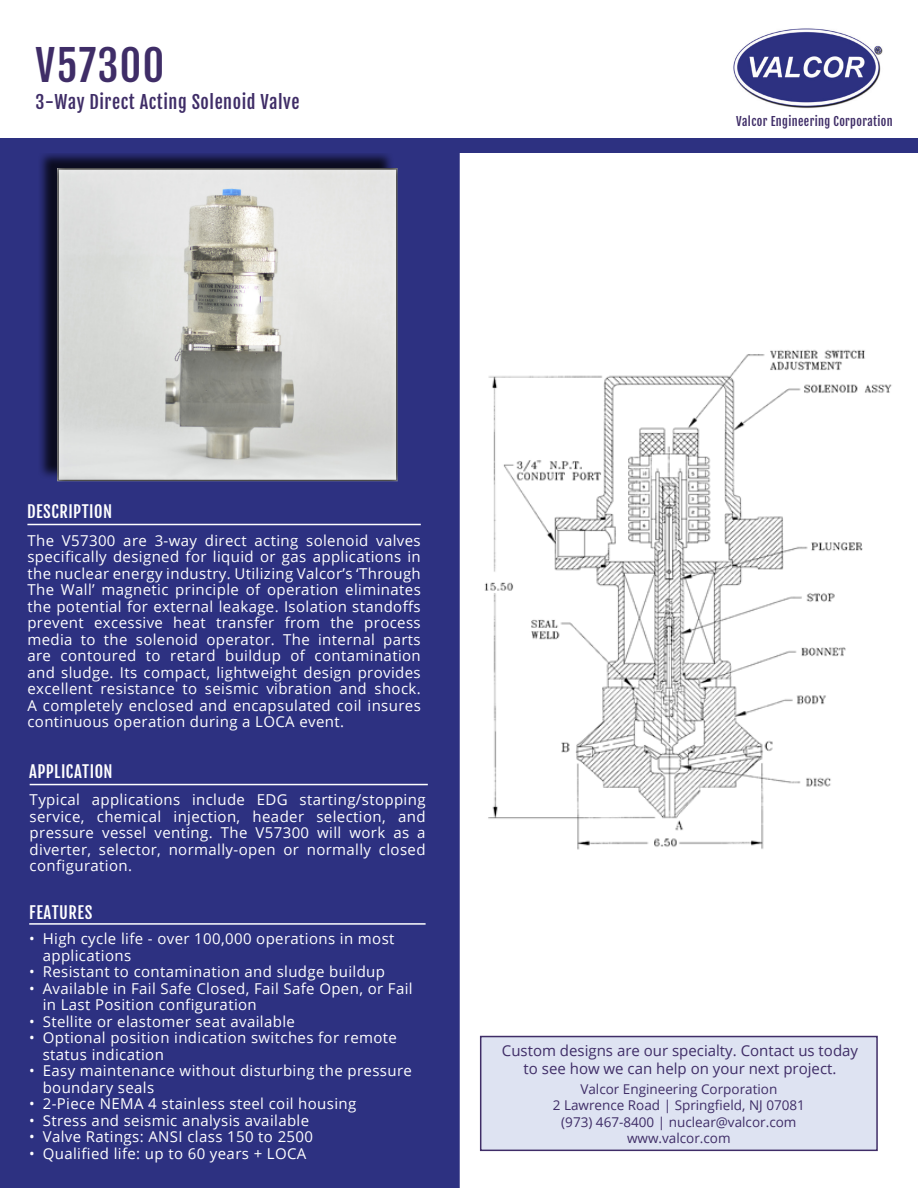
<style>
.page{position:relative;width:918px;height:1188px;background:#fff}
.page>*{position:absolute;margin:0;border:0;box-sizing:border-box;transform-origin:0 0}
.Main_Head{font:42px "Fjalla One";letter-spacing:.03em;color:#3f2d67}
.Subheading{font:18px "Fjalla One";letter-spacing:.03em;color:#3f2d67}
.Desc_Feat_App_HEADER{font:16.5px "Fjalla One";letter-spacing:.03em;color:#fff}
.Grey_bar_HEADER{font:15px/16.5px "Open Sans";letter-spacing:.025em;color:#fff}
.Desc_Feat_App_HEADER-2{font:15px "Open Sans";color:#3f2d67}
.Desc_Feat_App_HEADER-3{font:13.5px "Open Sans";color:#3f2d67}
.Tan_Header_TEXT{font:12px "Fjalla One";letter-spacing:.03em;color:#3f2d67}
</style>
<div class="page">
<div style="left:0;top:153px;width:460px;height:1035px;background:#2d3181"></div>
<div style="left:38px;top:150px;width:357px;height:330px;background:#000;opacity:.75"></div>
<div style="left:57px;top:167px;width:342px;height:315px;background:#fff;opacity:.75"></div>
<img style="left:733px;top:28px;width:150px;height:81px">
<div style="left:0;top:138px;width:918px;height:15px;background:#2d3181"></div>
<hr style="left:27px;top:524px;width:394px;height:1px;background:#fff">
<hr style="left:29px;top:923px;width:397px;height:2px;background:#fff">
<div style="left:480px;top:1036px;width:398px;height:115px;background:#dee3f2;border:2px solid #3f2d67"></div>
<hr style="left:30px;top:784px;width:398px;height:1px;background:#fff">
<img style="left:484px;top:349px;width:408px;height:501px">
<div style="left:468px;top:843px;width:107px;height:32px;background:#fff"></div>
<h1 class="Main_Head" style="left:36px;top:39px;width:130px">V57300</h1>
<h2 class="Subheading" style="left:36px;top:91px;width:265px">3-Way Direct Acting Solenoid Valve</h2>
<h2 class="Tan_Header_TEXT" style="left:736px;top:114px;width:158px">Valcor Engineering Corporation</h2>
<h3 class="Desc_Feat_App_HEADER" style="left:27px;top:501px;width:87px">DESCRIPTION</h3>
<h4 class="Grey_bar_HEADER" style="left:27px;top:532px;width:395px;text-align:justify">The V57300 are 3-way direct acting solenoid valves specifically designed for liquid or gas applications in the nuclear energy industry. Utilizing Valcor’s ‘Through The Wall’ magnetic principle of operation eliminates the potential for external leakage. Isolation standoffs prevent excessive heat transfer from the process media to the solenoid operator. The internal parts are contoured to retard buildup of contamination and sludge. Its compact, lightweight design provides excellent resistance to seismic vibration and shock.<br>A completely enclosed and encapsulated coil insures continuous operation during a LOCA event.</h4>
<h3 class="Desc_Feat_App_HEADER" style="left:29px;top:761px;width:85px">APPLICATION</h3>
<h4 class="Grey_bar_HEADER" style="left:30px;top:791px;width:397px;text-align:justify">Typical applications include EDG starting/stopping service, chemical injection, header selection, and pressure vessel venting. The V57300 will work as a diverter, selector, normally-open or normally closed configuration.</h4>
<h3 class="Desc_Feat_App_HEADER" style="left:29px;top:902px;width:65px">FEATURES</h3>
<p class="Grey_bar_HEADER" style="left:43px;top:930px;width:353px;text-indent:-14px">• High cycle life - over 100,000 operations in most applications</p>
<p class="Grey_bar_HEADER" style="left:29px;top:963px;width:357px">• Resistant to contamination and sludge buildup</p>
<p class="Grey_bar_HEADER" style="left:43px;top:980px;width:371px;text-indent:-14px">• Available in Fail Safe Closed, Fail Safe Open, or Fail in Last Position configuration</p>
<p class="Grey_bar_HEADER" style="left:29px;top:1013px;width:267px">• Stellite or elastomer seat available</p>
<p class="Grey_bar_HEADER" style="left:43px;top:1029px;width:356px;text-indent:-14px">• Optional position indication switches for remote status indication</p>
<p class="Grey_bar_HEADER" style="left:43px;top:1062px;width:371px;text-indent:-14px">• Easy maintenance without disturbing the pressure boundary seals</p>
<p class="Grey_bar_HEADER" style="left:29px;top:1095px;width:329px">• 2-Piece NEMA 4 stainless steel coil housing</p>
<p class="Grey_bar_HEADER" style="left:29px;top:1112px;width:282px">• Stress and seismic analysis available</p>
<p class="Grey_bar_HEADER" style="left:29px;top:1128px;width:285px">• Valve Ratings: ANSI class 150 to 2500</p>
<p class="Grey_bar_HEADER" style="left:29px;top:1145px;width:279px">• Qualified life: up to 60 years + LOCA</p>
<h3 class="Desc_Feat_App_HEADER-2" style="left:502px;top:1041px;width:358px">Custom designs are our specialty. Contact us today</h3>
<h3 class="Desc_Feat_App_HEADER-2" style="left:524px;top:1059px;width:314px">to see how we can help on your next project.</h3>
<h3 class="Desc_Feat_App_HEADER-3" style="left:580px;top:1080px;width:198px">Valcor Engineering Corporation</h3>
<h3 class="Desc_Feat_App_HEADER-3" style="left:553px;top:1096px;width:254px">2 Lawrence Road | Springfield, NJ 07081</h3>
<h3 class="Desc_Feat_App_HEADER-3" style="left:561px;top:1112px;width:237px">(973) 467-8400 | nuclear@valcor.com</h3>
<h3 class="Desc_Feat_App_HEADER-3" style="left:627px;top:1129px;width:105px">www.valcor.com</h3>
</div>
